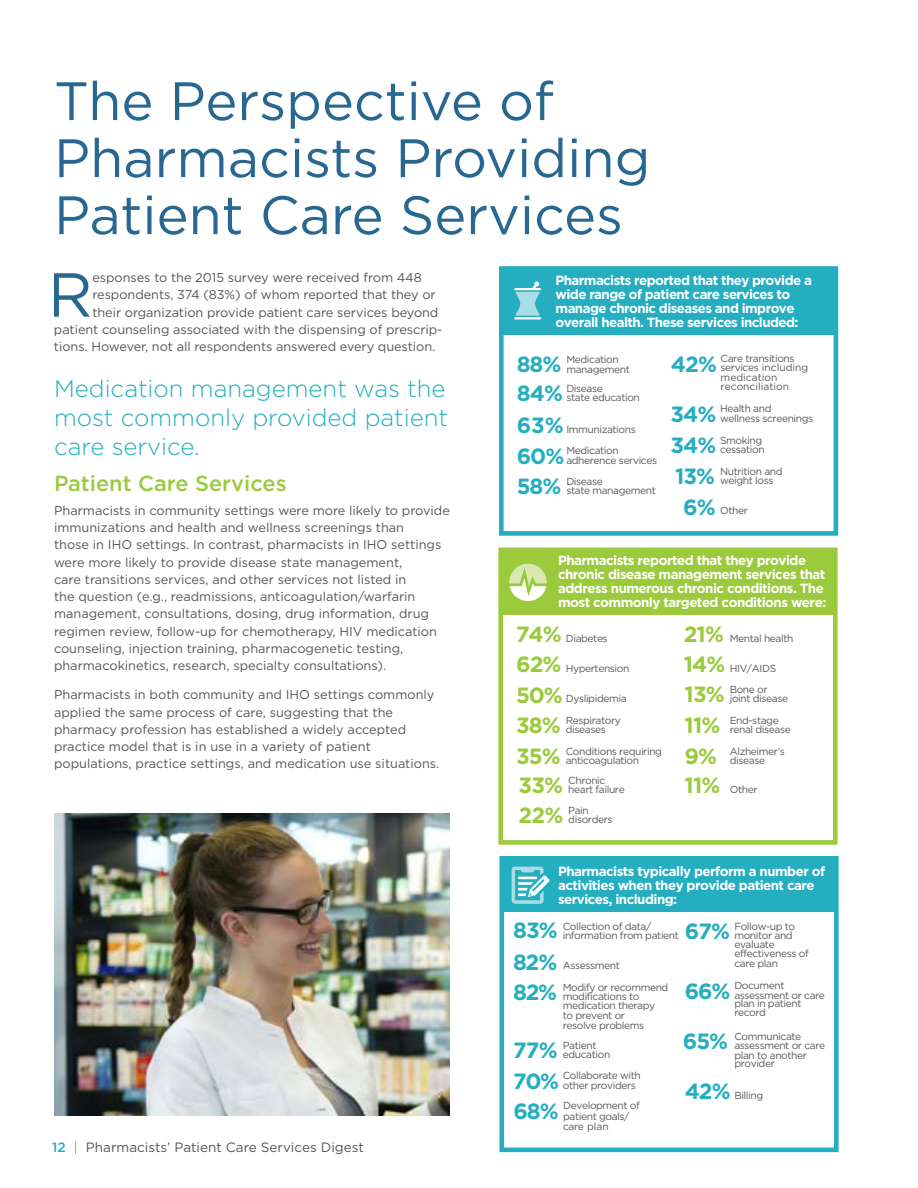
<style>
.page{position:relative;width:918px;height:1188px;background:#fff}
.page>*{position:absolute;margin:0;border:0;box-sizing:border-box;transform-origin:0 0}
.t1{font:62.1px "Gotham";color:#276791}
.t2{font:54px/57px "Gotham";color:#276791}
.t3{font:300 24px/28.8px "Gotham";color:#22aebf;text-align:justify}
.t4{font:700 22.05px "Gotham";letter-spacing:-.05em;color:#25aec0}
.t5{font:700 22.05px "Gotham";color:#9bca3d}
.t6{font:500 21.75px "Gotham";color:#9aca3d}
.t7{font:13.5px "Gotham";color:#53555c}
.t8{font:700 13.35px/14px "Gotham";letter-spacing:-.04em;color:#fff}
.t9{font:12.75px/17.2px "Gotham";color:#53555c}
.t10{font:10.2px/9.1px "Gotham";letter-spacing:-.04em;color:#58595b}
.t11{font:10.2px/9.1px "Gotham";color:#58595b}
.s1{font-weight:500;color:#22aebf}
.s2{font-weight:300}
.s3{font-weight:700;font-size:22.05px;color:#25aec0}
.s4{font-weight:700;font-size:22.05px;color:#9bca3d}
</style>
<div class="page">
<div style="left:501px;top:268px;width:335px;height:67px;background:#25aec0"></div>
<div style="left:499px;top:267px;width:339px;height:269px;border:5px solid #25aec0"></div>
<hr style="left:514px;top:317px;width:27px;height:2px;background:#fff">
<svg style="left:514px;top:282px;width:27px;height:34px"></svg>
<img style="left:54px;top:813px;width:396px;height:303px">
<div style="left:501px;top:550px;width:334px;height:64px;background:#9bca3d"></div>
<div style="left:498px;top:548px;width:340px;height:297px;border:5px solid #9bca3d"></div>
<svg style="left:509px;top:564px;width:38px;height:37px"></svg>
<div style="left:502px;top:858px;width:334px;height:54px;background:#25aec0"></div>
<div style="left:499px;top:856px;width:340px;height:296px;border:5px solid #25aec0"></div>
<svg style="left:512px;top:867px;width:38px;height:37px"></svg>
<h2 class="t2" style="left:54px;top:72px;width:598px">The Perspective of<br>Pharmacists Providing<br>Patient Care Services</h2>
<h1 class="t1" style="left:48px;top:260px;width:46px">R</h1>
<p class="t9" style="left:92px;top:269px;width:331px">esponses to the 2015 survey were received from 448</p>
<p class="t9" style="left:92px;top:286px;width:345px">respondents, 374 (83%) of whom reported that they or</p>
<p class="t9" style="left:92px;top:303px;width:348px">their organization provide patient care services beyond</p>
<p class="t9" style="left:54px;top:321px;width:390px">patient counseling associated with the dispensing of prescrip-</p>
<p class="t9" style="left:54px;top:338px;width:383px">tions. However, not all respondents answered every question.</p>
<h3 class="t3" style="left:54px;top:374px;width:396px">Medication management was the most commonly provided patient care service.</h3>
<h3 class="t6" style="left:54px;top:471px;width:234px">Patient Care Services</h3>
<p class="t9" style="left:54px;top:501px;width:398px">Pharmacists in community settings were more likely to provide immunizations and health and wellness screenings than<br>those in IHO settings. In contrast, pharmacists in IHO settings were more likely to provide disease state management,<br>care transitions services, and other services not listed in<br>the question (e.g., readmissions, anticoagulation/warfarin management, consultations, dosing, drug information, drug regimen review, follow-up for chemotherapy, HIV medication counseling, injection training, pharmacogenetic testing, pharmacokinetics, research, specialty consultations).</p>
<p class="t9" style="left:54px;top:686px;width:387px">Pharmacists in both community and IHO settings commonly applied the same process of care, suggesting that the pharmacy profession has established a widely accepted practice model that is in use in a variety of patient populations, practice settings, and medication use situations.</p>
<p class="t7" style="left:52px;top:1140px;width:313px"><span class="s1">12</span> <span class="s2">|</span> Pharmacists’ Patient Care Services Digest</p>
<p class="t8" style="left:556px;top:273px;width:258px">Pharmacists reported that they provide a wide range of patient care services to manage chronic diseases and improve overall health. These services included:</p>
<p class="t10" style="left:517px;top:355px;width:115px;text-indent:50px">Medication<br><span class="s3">88%</span> management</p>
<p class="t10" style="left:517px;top:384px;width:125px;text-indent:50px">Disease<br><span class="s3">84%</span> state education</p>
<p class="t10" style="left:566px;top:418px;width:71px;line-height:21.5px;text-indent:-50px"><span class="s3">63%</span> Immunizations<br>Medication</p>
<p class="t10" style="left:517px;top:455px;width:142px"><span class="s3">60%</span> adherence services</p>
<p class="t10" style="left:517px;top:477px;width:141px;text-align:center">Disease<br><span class="s3">58%</span> state management</p>
<p class="t11" style="left:721px;top:354px;width:89px">Care transitions services including medication reconciliation</p>
<h3 class="t4" style="left:671px;top:351px;width:48px">42%</h3>
<p class="t10" style="left:670px;top:404px;width:144px;text-indent:50px">Health and<br><span class="s3">34%</span> wellness screenings</p>
<p class="t10" style="left:670px;top:436px;width:96px;text-align:right">Smoking<br><span class="s3">34%</span> cessation</p>
<p class="t10" style="left:675px;top:467px;width:109px;text-indent:45px">Nutrition and<br><span class="s3">13%</span> weight loss</p>
<p class="t10" style="left:681px;top:506px;width:69px"><span class="s3">36%</span> Other</p>
<p class="t8" style="left:558px;top:553px;width:270px">Pharmacists reported that they provide chronic disease management services that address numerous chronic conditions. The most commonly targeted conditions were:</p>
<p class="t10" style="left:516px;top:633px;width:93px"><span class="s4">74%</span> Diabetes</p>
<p class="t10" style="left:516px;top:663px;width:115px"><span class="s4">62%</span> Hypertension</p>
<p class="t10" style="left:516px;top:694px;width:112px"><span class="s4">50%</span> Dyslipidemia</p>
<p class="t10" style="left:516px;top:716px;width:106px;text-indent:50px">Respiratory<br><span class="s4">38%</span> diseases</p>
<p class="t10" style="left:516px;top:746px;width:148px;text-indent:50px">Conditions requiring<br><span class="s4">35%</span> anticoagulation</p>
<p class="t10" style="left:519px;top:776px;width:108px;text-indent:50px">Chronic<br><span class="s4">33%</span> heart failure</p>
<p class="t10" style="left:519px;top:805px;width:95px;text-indent:50px">Pain<br><span class="s4">22%</span> disorders</p>
<p class="t10" style="left:684px;top:633px;width:111px"><span class="s4">21%</span> Mental health</p>
<p class="t10" style="left:684px;top:663px;width:94px"><span class="s4">14%</span> HIV/AIDS</p>
<p class="t10" style="left:685px;top:684px;width:105px;text-indent:45px">Bone or<br><span class="s4">13%</span> joint disease</p>
<p class="t10" style="left:730px;top:716px;width:63px">End-stage renal disease</p>
<p class="t10" style="left:730px;top:746px;width:57px">Alzheimer’s disease</p>
<h3 class="t5" style="left:685px;top:713px;width:37px">11%</h3>
<h3 class="t5" style="left:672px;top:743px;width:47px">39%</h3>
<p class="t10" style="left:685px;top:785px;width:74px"><span class="s4">11%</span> Other</p>
<p class="t8" style="left:558px;top:864px;width:269px">Pharmacists typically perform a number of activities when they provide patient care services, including:</p>
<p class="t10" style="left:513px;top:921px;width:167px;text-indent:50px">Collection of data/<br><span class="s3">83%</span> information from patient</p>
<p class="t10" style="left:734px;top:921px;width:76px">Follow-up to monitor and evaluate effectiveness of</p>
<p class="t10" style="left:734px;top:959px;width:45px">care plan</p>
<h3 class="t4" style="left:685px;top:918px;width:47px">67%</h3>
<p class="t10" style="left:513px;top:961px;width:108px"><span class="s3">82%</span> Assessment</p>
<h3 class="t4" style="left:513px;top:980px;width:46px">82%</h3>
<p class="t10" style="left:734px;top:981px;width:92px">Document assessment or care plan in patient record</p>
<h3 class="t4" style="left:685px;top:978px;width:47px">66%</h3>
<p class="t10" style="left:563px;top:982px;width:107px;line-height:9.6px">Modify or recommend modifications to medication therapy<br>to prevent or<br>resolve problems</p>
<p class="t10" style="left:734px;top:1032px;width:92px">Communicate assessment or care plan to another provider</p>
<h3 class="t4" style="left:683px;top:1029px;width:47px">65%</h3>
<p class="t10" style="left:563px;top:1041px;width:49px">Patient education</p>
<p class="t10" style="left:563px;top:1081px;width:75px">other providers</p>
<h3 class="t4" style="left:513px;top:1037px;width:46px">77%</h3>
<p class="t10" style="left:563px;top:1071px;width:80px">Collaborate with</p>
<h3 class="t4" style="left:513px;top:1069px;width:48px">70%</h3>
<p class="t10" style="left:685px;top:1091px;width:80px"><span class="s3">42%</span> Billing</p>
<p class="t10" style="left:563px;top:1100px;width:78px;line-height:10.2px">Development of patient goals/ care plan</p>
<h3 class="t4" style="left:513px;top:1098px;width:47px">68%</h3>
</div>
